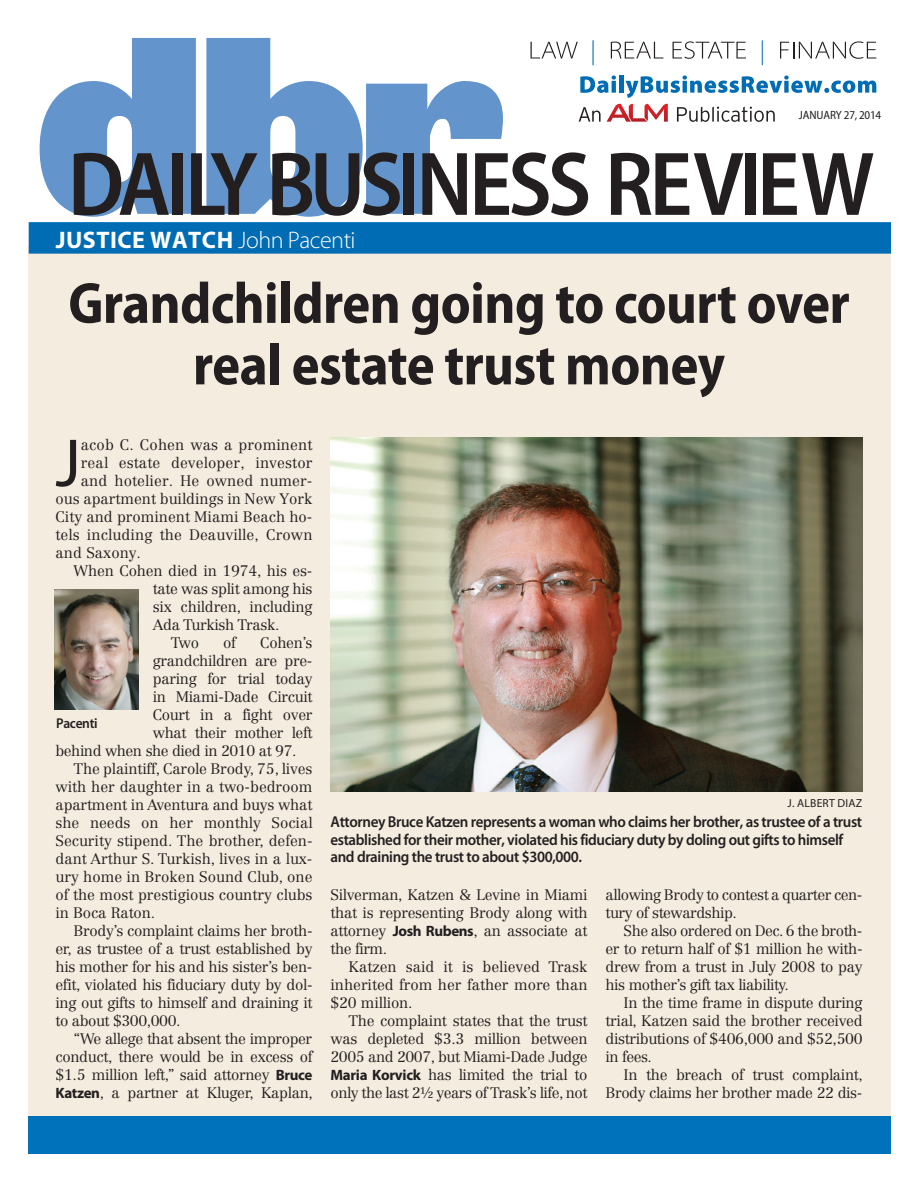
<style>
.page{position:relative;width:918px;height:1188px;background:#fff}
.page>*{position:absolute;margin:0;border:0;box-sizing:border-box;transform-origin:0 0}
.t1{font:600 semi-condensed 91.35px "Myriad Pro";letter-spacing:-.05em;color:#231f20}
.t2{font:68.4px "Myriad Pro";color:#231f20}
.t3{font:700 semi-condensed 58.5px/61.5px "Myriad Pro";letter-spacing:-.01em;color:#231f20;text-align:center}
.t4{font:300 semi-expanded 24.9px "Myriad Pro";color:#006cb3}
.t5{font:700 24px "Myriad Pro";letter-spacing:.02em;color:#fff}
.t6{font:600 15.75px/17.4px "Myriad Pro";letter-spacing:-.025em;color:#231f20;scale:.95 1}
.t7{font:300 15px/18px "Centennial LT Std";letter-spacing:-.02em;color:#231f20;text-align:justify}
.t8{font:300 15px "Centennial LT Std";color:#231f20}
.t9{font:300 15px "Centennial LT Std";letter-spacing:.01em;color:#231f20}
.t10{font:600 14.25px "Myriad Pro";letter-spacing:-.025em;color:#231f20;scale:.95 1}
.t11{font:semi-condensed 12px "Myriad Pro";letter-spacing:-.015em;color:#231f20}
.t12{font:11.7px "Myriad Pro";letter-spacing:.02em;color:#231f20}
.s1{font-weight:300}
.s2{font-family:"Myriad Pro";font-weight:700}
</style>
<div class="page">
<svg style="left:40px;top:38px;width:156px;height:179px"></svg>
<svg style="left:206px;top:38px;width:297px;height:179px"></svg>
<svg style="left:531px;top:42px;width:47px;height:17px"></svg>
<svg style="left:611px;top:42px;width:52px;height:17px"></svg>
<svg style="left:673px;top:41px;width:73px;height:18px"></svg>
<svg style="left:780px;top:41px;width:96px;height:18px"></svg>
<svg style="left:580px;top:75px;width:36px;height:18px"></svg>
<div style="left:619px;top:76px;width:5px;height:17px;background:#006cb3"></div>
<svg style="left:626px;top:75px;width:250px;height:23px"></svg>
<svg style="left:579px;top:107px;width:22px;height:15px"></svg>
<svg style="left:677px;top:107px;width:98px;height:15px"></svg>
<svg style="left:607px;top:104px;width:61px;height:18px"></svg>
<div style="left:29px;top:246px;width:862px;height:902px;background:#f4ecdf"></div>
<div style="left:29px;top:222px;width:862px;height:32px;background:#006cb3"></div>
<div style="left:29px;top:1116px;width:862px;height:37px;background:#0072bc"></div>
<img style="left:54px;top:589px;width:85px;height:121px">
<img style="left:331px;top:437px;width:531px;height:355px">
<h3 class="t4" style="left:590px;top:36px;width:7px">|</h3>
<h3 class="t4" style="left:760px;top:36px;width:7px">|</h3>
<p class="t11" style="left:799px;top:109px;width:84px">JANUARY 27, 2014</p>
<h1 class="t1" style="left:68px;top:134px;width:808px">DAILY BUSINESS REVIEW</h1>
<h3 class="t5" style="left:56px;top:226px;width:301px">Justice Watch <span class="s1">John Pacenti</span></h3>
<h3 class="t3" style="left:68px;top:273px;width:783px">Grandchildren going to court over real estate trust money</h3>
<h2 class="t2" style="left:56px;top:426px;width:27px">J</h2>
<p class="t9" style="left:81px;top:436px;width:233px">acob C. Cohen was a prominent</p>
<p class="t9" style="left:81px;top:454px;width:233px">real estate developer, investor</p>
<p class="t9" style="left:81px;top:472px;width:233px">and hotelier. He owned numer-</p>
<p class="t8" style="left:56px;top:490px;width:258px">ous apartment buildings in New York</p>
<p class="t8" style="left:56px;top:508px;width:258px">City and prominent Miami Beach ho-</p>
<p class="t9" style="left:56px;top:526px;width:259px">tels including the Deauville, Crown</p>
<p class="t8" style="left:56px;top:544px;width:87px">and Saxony.</p>
<p class="t7" style="left:74px;top:562px;width:241px">When Cohen died in 1974, his es-</p>
<p class="t7" style="left:153px;top:580px;width:161px">tate was split among his</p>
<p class="t7" style="left:153px;top:598px;width:161px">six children, including</p>
<p class="t7" style="left:153px;top:616px;width:128px">Ada Turkish Trask.</p>
<p class="t7" style="left:171px;top:634px;width:30px">Two</p>
<p class="t7" style="left:223px;top:634px;width:14px">of</p>
<p class="t7" style="left:260px;top:634px;width:54px">Cohen’s</p>
<p class="t7" style="left:153px;top:652px;width:161px">grandchildren are pre-</p>
<p class="t7" style="left:153px;top:670px;width:161px">paring for trial today</p>
<p class="t7" style="left:153px;top:688px;width:161px">in Miami-Dade Circuit</p>
<p class="t7" style="left:153px;top:706px;width:161px">Court in a fight over</p>
<p class="t7" style="left:153px;top:724px;width:161px">what their mother left</p>
<p class="t7" style="left:56px;top:742px;width:243px">behind when she died in 2010 at 97.</p>
<p class="t7" style="left:74px;top:760px;width:240px">The plaintiff, Carole Brody, 75, lives</p>
<p class="t8" style="left:56px;top:778px;width:259px">with her daughter in a two-bedroom</p>
<p class="t7" style="left:56px;top:796px;width:258px">apartment in Aventura and buys what</p>
<p class="t8" style="left:56px;top:814px;width:259px">she needs on her monthly Social</p>
<p class="t8" style="left:56px;top:832px;width:259px">Security stipend. The brother, defen-</p>
<p class="t8" style="left:56px;top:850px;width:258px">dant Arthur S. Turkish, lives in a lux-</p>
<p class="t8" style="left:56px;top:868px;width:259px">ury home in Broken Sound Club, one</p>
<p class="t8" style="left:56px;top:886px;width:259px">of the most prestigious country clubs</p>
<p class="t7" style="left:56px;top:904px;width:101px">in Boca Raton.</p>
<p class="t7" style="left:74px;top:922px;width:241px">Brody’s complaint claims her broth-</p>
<p class="t7" style="left:56px;top:940px;width:258px">er, as trustee of a trust established by</p>
<p class="t7" style="left:56px;top:958px;width:258px">his mother for his and his sister’s ben-</p>
<p class="t7" style="left:56px;top:976px;width:259px">efit, violated his fiduciary duty by dol-</p>
<p class="t7" style="left:56px;top:994px;width:258px">ing out gifts to himself and draining it</p>
<p class="t7" style="left:56px;top:1012px;width:127px">to about $300,000.</p>
<p class="t7" style="left:74px;top:1030px;width:240px">“We allege that absent the improper</p>
<p class="t7" style="left:56px;top:1048px;width:259px">conduct, there would be in excess of</p>
<p class="t7" style="left:56px;top:1066px;width:259px">$1.5 million left,” said attorney <span class="s2">Bruce</span></p>
<p class="t7" style="left:56px;top:1084px;width:259px"><span class="s2">Katzen</span>, a partner at Kluger, Kaplan,</p>
<p class="t10" style="left:56px;top:716px;width:45px">Pacenti</p>
<p class="t12" style="left:788px;top:796px;width:76px">J. ALBERT DIAZ</p>
<p class="t6" style="left:331px;top:814px;width:561px">Attorney Bruce Katzen represents a woman who claims her brother, as trustee of a trust established for their mother, violated his fiduciary duty by doling out gifts to himself and draining the trust to about $300,000.</p>
<p class="t7" style="left:331px;top:886px;width:259px">Silverman, Katzen &amp; Levine in Miami that is representing Brody along with attorney <span class="s2">Josh Rubens</span>, an associate at the firm.</p>
<p class="t7" style="left:331px;top:958px;width:259px;text-indent:18px">Katzen said it is believed Trask inherited from her father more than $20 million.</p>
<p class="t7" style="left:331px;top:1012px;width:259px;text-indent:18px">The complaint states that the trust was depleted $3.3 million between 2005 and 2007, but Miami-Dade Judge <span class="s2">Maria Korvick</span> has limited the trial to only the last 2½ years of Trask’s life, not</p>
<p class="t7" style="left:606px;top:886px;width:258px">allowing Brody to contest a quarter cen&shy;tury of stewardship.</p>
<p class="t7" style="left:606px;top:922px;width:259px;text-indent:18px">She also ordered on Dec. 6 the broth&shy;er to return half of $1 million he with&shy;drew from a trust in July 2008 to pay his mother’s gift tax liability.</p>
<p class="t7" style="left:606px;top:994px;width:259px;text-indent:18px">In the time frame in dispute during trial, Katzen said the brother received distributions of $406,000 and $52,500 in fees.</p>
<p class="t7" style="left:606px;top:1066px;width:259px;text-align:right">In the breach of trust complaint,<br>Brody claims her brother made 22 dis-</p>
</div>
